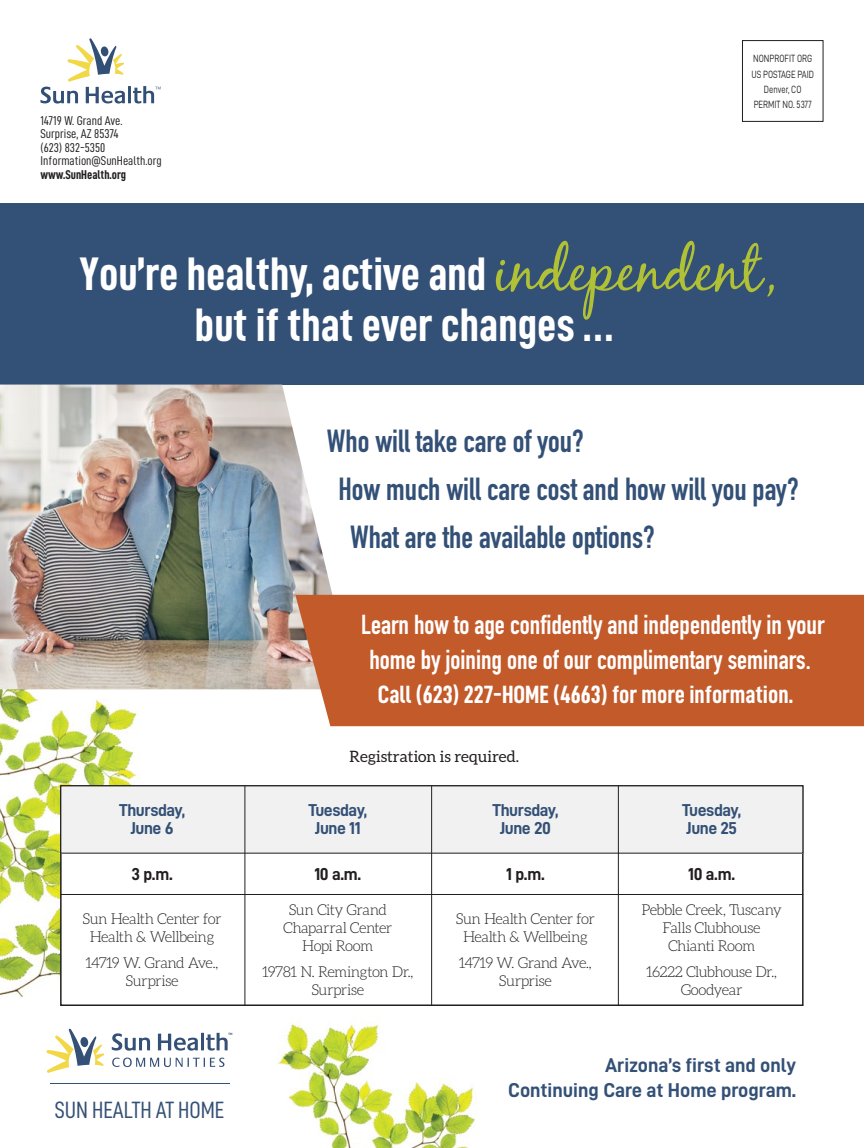
<style>
.page{position:relative;width:864px;height:1148px;background:#fff}
.page>*{position:absolute;margin:0;border:0;box-sizing:border-box;transform-origin:0 0}
.t1{font:47.1px/51.3px "D DIN Condensed Bold";color:#fff}
.t2{font:700 31.5px "DIN Condensed";color:#335076}
.t3{font:700 27px/34.5px "DIN Condensed";color:#fff;text-align:center}
.t4{font:25.05px "D DIN Condensed Bold";color:#fff}
.t5{font:23.55px "D DIN Condensed";color:#345076}
.t6{font:20.1px/24.3px "D DIN Bold";color:#335076;text-align:right}
.t7{font:17.25px/18px "D DIN Bold";letter-spacing:-.025em;color:#335076;text-align:center}
.t8{font:17.25px "D DIN Bold";color:#231f20}
.t9{font:15.6px "Aleo";color:#231f20}
.t10{font:300 15px/18px "Aleo";letter-spacing:-.035em;color:#231f20;text-align:center}
.t11{font:12.75px/13.5px "D DIN Condensed";color:#231f20}
.t12{font:12.75px "D DIN Condensed Bold";color:#231f20}
.t13{font:10.5px/15px "D DIN";color:#231f20;text-align:center;scale:.8 1}
.t14{font:3.15px "D DIN Bold";color:#345076}
.s1{font-family:"Black Jack";font-size:61.05px;color:#b0c136}
</style>
<div class="page">
<div style="left:742px;top:40px;width:81px;height:82px;border:1px solid #231f20"></div>
<svg style="left:40px;top:38px;width:85px;height:65px"></svg>
<hr style="left:128px;top:86px;width:3px;height:17px;background:#324f75">
<svg style="left:133px;top:86px;width:28px;height:17px"></svg>
<img style="left:0;top:689px;width:224px;height:308px">
<img style="left:277px;top:1024px;width:198px;height:124px">
<div style="left:0;top:202px;width:864px;height:182px;background:#335076"></div>
<img style="left:0;top:384px;width:355px;height:305px">
<div style="left:295px;top:595px;width:569px;height:131px;background:#c35a2a"></div>
<hr style="left:50px;top:1083px;width:179px;height:1px;background:#345076">
<svg style="left:112px;top:1057px;width:112px;height:10px"></svg>
<svg style="left:46px;top:1028px;width:58px;height:44px"></svg>
<svg style="left:112px;top:1033px;width:38px;height:17px"></svg>
<svg style="left:158px;top:1033px;width:40px;height:17px"></svg>
<hr style="left:201px;top:1032px;width:3px;height:18px;background:#345076">
<svg style="left:206px;top:1032px;width:22px;height:18px"></svg>
<div style="left:61px;top:786px;width:742px;height:219px;background:#fff"></div>
<div style="left:61px;top:786px;width:742px;height:67px;background:#f1f1f1"></div>
<div style="left:60px;top:785px;width:743px;height:68px;border:1px solid #231f20"></div>
<hr style="left:60px;top:894px;width:743px;height:1px;background:#231f20">
<hr style="left:245px;top:785px;width:1px;height:220px;background:#231f20">
<hr style="left:431px;top:785px;width:1px;height:220px;background:#231f20">
<hr style="left:618px;top:785px;width:1px;height:220px;background:#231f20">
<p class="t11" style="left:40px;top:113px;width:123px">14719 W. Grand Ave.<br>Surprise, AZ 85374<br>(623) 832-5350<br>Information@SunHealth.org</p>
<p class="t12" style="left:40px;top:167px;width:87px">www.SunHealth.org</p>
<p class="t13" style="left:751px;top:51px;width:80px">NONPROFIT ORG<br>US POSTAGE PAID<br>Denver, CO<br>PERMIT NO. 5377</p>
<h1 class="t1" style="left:195px;top:247px;width:585px;text-indent:-116px">You’re healthy, active and <span class="s1">independent, </span>but if that ever changes …</h1>
<h2 class="t2" style="left:327px;top:419px;width:258px">Who will take care of you?</h2>
<h2 class="t2" style="left:338px;top:467px;width:462px">How much will care cost and how will you pay?</h2>
<h2 class="t2" style="left:350px;top:515px;width:306px">What are the available options?</h2>
<h3 class="t3" style="left:361px;top:607px;width:465px">Learn how to age confidently and independently in your home by joining one of our complimentary seminars.</h3>
<h3 class="t4" style="left:378px;top:681px;width:417px">Call (623) 227-HOME (4663) for more information.</h3>
<p class="t7" style="left:119px;top:801px;width:68px">Thursday,<br>June 6</p>
<p class="t8" style="left:131px;top:864px;width:43px">3 p.m.</p>
<p class="t10" style="left:82px;top:909px;width:141px">Sun Health Center for<br>Health &amp; Wellbeing</p>
<p class="t10" style="left:86px;top:954px;width:134px">14719 W. Grand Ave.,<br>Surprise</p>
<p class="t14" style="left:229px;top:1031px;width:5px">TM</p>
<h3 class="t5" style="left:55px;top:1097px;width:171px">SUN HEALTH AT HOME</h3>
<p class="t9" style="left:350px;top:747px;width:171px">Registration is required.</p>
<p class="t7" style="left:308px;top:801px;width:60px">Tuesday,<br>June 11</p>
<p class="t7" style="left:492px;top:801px;width:68px">Thursday,<br>June 20</p>
<p class="t7" style="left:682px;top:801px;width:60px;text-align:left">Tuesday,<br>June 25</p>
<p class="t8" style="left:314px;top:864px;width:48px">10 a.m.</p>
<p class="t8" style="left:506px;top:864px;width:40px">1 p.m.</p>
<p class="t8" style="left:688px;top:864px;width:48px">10 a.m.</p>
<p class="t10" style="left:283px;top:900px;width:111px">Sun City Grand<br>Chaparral Center<br>Hopi Room</p>
<p class="t10" style="left:262px;top:963px;width:153px">19781 N. Remington Dr.,<br>Surprise</p>
<p class="t10" style="left:456px;top:909px;width:141px">Sun Health Center for<br>Health &amp; Wellbeing</p>
<p class="t10" style="left:459px;top:954px;width:134px">14719 W. Grand Ave.,<br>Surprise</p>
<p class="t10" style="left:642px;top:900px;width:142px">Pebble Creek, Tuscany<br>Falls Clubhouse<br>Chianti Room</p>
<p class="t10" style="left:646px;top:963px;width:133px">16222 Clubhouse Dr.,<br>Goodyear</p>
<h3 class="t6" style="left:508px;top:1052px;width:289px">Arizona’s first and only<br>Continuing Care at Home program.</h3>
</div>
